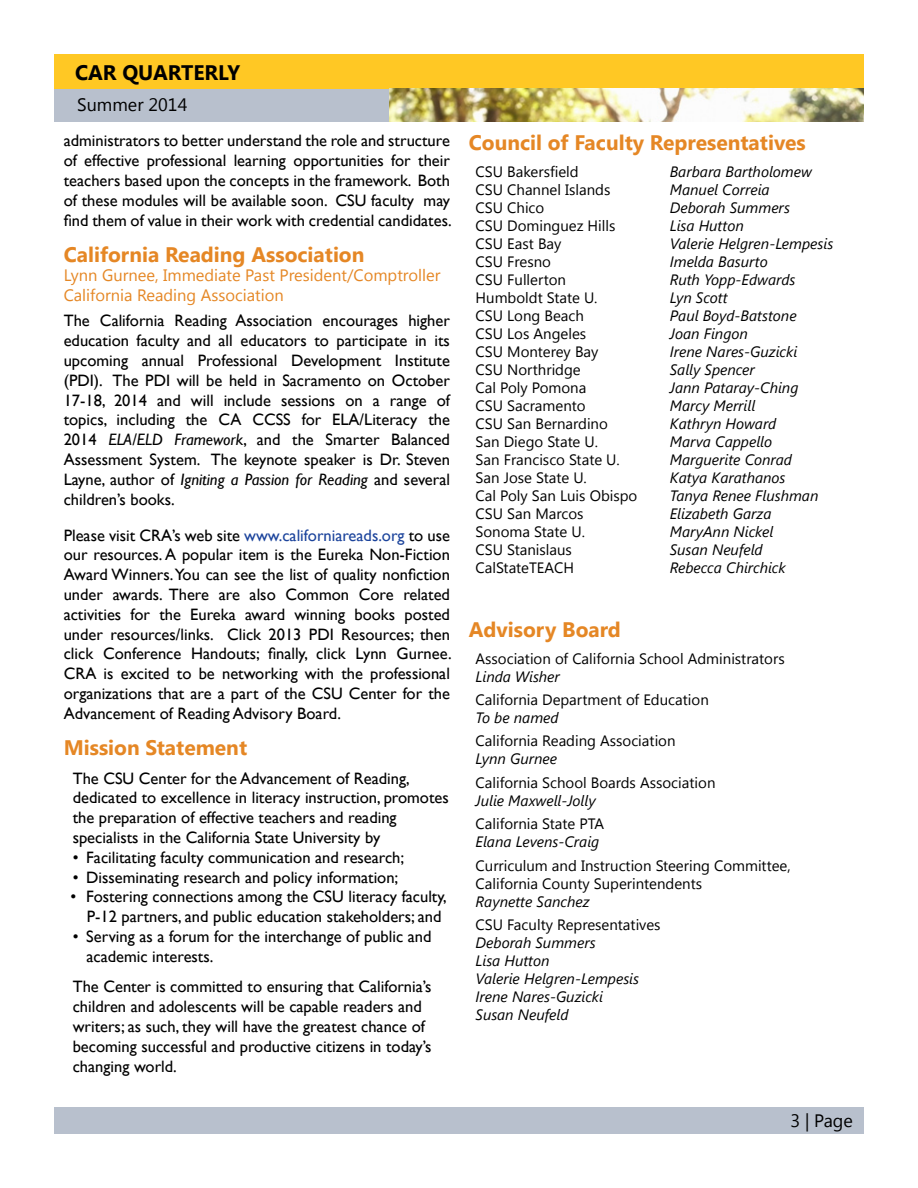
<style>
.page{position:relative;width:918px;height:1188px;background:#fff}
.page>*{position:absolute;margin:0;border:0;box-sizing:border-box;transform-origin:0 0}
.t1{font:700 21px "Segoe UI";color:#e58725}
.t2{font:700 21px "Segoe UI";color:#000}
.t3{font:18px "Segoe UI";color:#000}
.t4{font:16.5px/19.8px "Gill Sans";color:#000}
.t5{font:16.5px/19.8px "Segoe UI";color:#e58725}
.t6{font:15px/18px "Segoe UI";color:#000}
.t7{font:italic 15px/18px "Segoe UI";color:#000}
.s1{font-style:italic}
.s2{color:#1c449c}
.s3{font-style:normal}
</style>
<div class="page">
<div style="left:54px;top:1108px;width:810px;height:26px;background:#b8c0cd"></div>
<div style="left:54px;top:54px;width:810px;height:35px;background:#ffc824"></div>
<div style="left:54px;top:89px;width:336px;height:33px;background:#b8c0cd"></div>
<img style="left:390px;top:89px;width:474px;height:33px">
<p class="t2" style="left:75px;top:58px;width:167px">CAR QUARTERLY</p>
<p class="t3" style="left:77px;top:92px;width:112px">Summer 2014</p>
<p class="t4" style="left:64px;top:131px;width:389px;text-align:justify">administrators to better understand the role and structure of effective professional learning opportunities for their teachers based upon the concepts in the framework. Both of these modules will be available soon. CSU faculty may find them of value in their work with credential candidates.</p>
<p class="t1" style="left:64px;top:239px;width:302px">California Reading Association</p>
<p class="t5" style="left:64px;top:265px;width:378px">Lynn Gurnee, Immediate Past President/Comptroller<br>California Reading Association</p>
<p class="t4" style="left:64px;top:311px;width:388px;text-align:justify">The California Reading Association encourages higher education faculty and all educators to participate in its upcoming annual Professional Development Institute (PDI). The PDI will be held in Sacramento on October 17-18, 2014 and will include sessions on a range of topics, including the CA CCSS for ELA/Literacy the 2014 <span class="s1">ELA/ELD Framework</span>, and the Smarter Balanced Assessment System. The keynote speaker is Dr. Steven Layne, author of <span class="s1">Igniting a Passion for Reading</span> and several children’s books.</p>
<p class="t4" style="left:64px;top:525px;width:389px;text-align:justify">Please visit CRA’s web site <span class="s2">www.californiareads.org</span> to use our resources. A popular item is the Eureka Non-Fiction Award Winners. You can see the list of quality nonfiction under awards. There are also Common Core related activities for the Eureka award winning books posted under resources/links. Click 2013 PDI Resources; then click Conference Handouts; finally, click Lynn Gurnee.<br>CRA is excited to be networking with the professional organizations that are a part of the CSU Center for the Advancement of Reading Advisory Board.</p>
<p class="t1" style="left:64px;top:732px;width:185px">Mission Statement</p>
<p class="t4" style="left:73px;top:768px;width:378px">The CSU Center for the Advancement of Reading, dedicated to excellence in literacy instruction, promotes the preparation of effective teachers and reading specialists in the California State University by</p>
<p class="t4" style="left:73px;top:848px;width:333px">• Facilitating faculty communication and research;</p>
<p class="t4" style="left:73px;top:867px;width:327px">• Disseminating research and policy information;</p>
<p class="t4" style="left:87px;top:887px;width:362px;text-indent:-16px">• Fostering connections among the CSU literacy faculty,<br>P-12 partners, and public education stakeholders; and</p>
<p class="t4" style="left:86px;top:927px;width:347px;text-indent:-14px">• Serving as a forum for the interchange of public and academic interests.</p>
<p class="t4" style="left:73px;top:977px;width:360px">The Center is committed to ensuring that California’s children and adolescents will be capable readers and writers; as such, they will have the greatest chance of becoming successful and productive citizens in today’s changing world.</p>
<p class="t1" style="left:469px;top:128px;width:339px">Council of Faculty Representatives</p>
<p class="t6" style="left:476px;top:162px;width:105px">CSU Bakersfield</p>
<p class="t7" style="left:670px;top:162px;width:144px">Barbara Bartholomew</p>
<p class="t6" style="left:476px;top:180px;width:136px">CSU Channel Islands</p>
<p class="t7" style="left:670px;top:180px;width:101px">Manuel Correia</p>
<p class="t6" style="left:476px;top:198px;width:70px">CSU Chico</p>
<p class="t7" style="left:670px;top:198px;width:122px">Deborah Summers</p>
<p class="t6" style="left:476px;top:216px;width:141px">CSU Dominguez Hills</p>
<p class="t7" style="left:670px;top:216px;width:76px">Lisa Hutton</p>
<p class="t6" style="left:476px;top:234px;width:87px">CSU East Bay</p>
<p class="t7" style="left:670px;top:234px;width:165px">Valerie Helgren-Lempesis</p>
<p class="t6" style="left:476px;top:252px;width:77px">CSU Fresno</p>
<p class="t7" style="left:670px;top:252px;width:99px">Imelda Basurto</p>
<p class="t6" style="left:476px;top:270px;width:92px">CSU Fullerton</p>
<p class="t7" style="left:670px;top:270px;width:127px">Ruth Yopp-Edwards</p>
<p class="t6" style="left:476px;top:288px;width:124px">Humboldt State U.</p>
<p class="t7" style="left:670px;top:288px;width:59px">Lyn Scott</p>
<p class="t6" style="left:476px;top:306px;width:110px">CSU Long Beach</p>
<p class="t7" style="left:670px;top:306px;width:128px">Paul Boyd-Batstone</p>
<p class="t6" style="left:476px;top:324px;width:112px">CSU Los Angeles</p>
<p class="t7" style="left:670px;top:324px;width:80px">Joan Fingon</p>
<p class="t6" style="left:476px;top:342px;width:124px">CSU Monterey Bay</p>
<p class="t7" style="left:670px;top:342px;width:129px">Irene Nares-Guzicki</p>
<p class="t6" style="left:476px;top:360px;width:107px">CSU Northridge</p>
<p class="t7" style="left:670px;top:360px;width:87px">Sally Spencer</p>
<p class="t6" style="left:476px;top:378px;width:112px">Cal Poly Pomona</p>
<p class="t7" style="left:670px;top:378px;width:130px">Jann Pataray-Ching</p>
<p class="t6" style="left:476px;top:396px;width:112px">CSU Sacramento</p>
<p class="t7" style="left:670px;top:396px;width:87px">Marcy Merrill</p>
<p class="t6" style="left:476px;top:414px;width:134px">CSU San Bernardino</p>
<p class="t7" style="left:670px;top:414px;width:108px">Kathryn Howard</p>
<p class="t6" style="left:476px;top:432px;width:124px">San Diego State U.</p>
<p class="t7" style="left:670px;top:432px;width:104px">Marva Cappello</p>
<p class="t6" style="left:476px;top:450px;width:146px">San Francisco State U.</p>
<p class="t7" style="left:670px;top:450px;width:124px">Marguerite Conrad</p>
<p class="t6" style="left:476px;top:468px;width:113px">San Jose State U.</p>
<p class="t7" style="left:670px;top:468px;width:117px">Katya Karathanos</p>
<p class="t6" style="left:476px;top:486px;width:163px">Cal Poly San Luis Obispo</p>
<p class="t7" style="left:670px;top:486px;width:150px">Tanya Renee Flushman</p>
<p class="t6" style="left:476px;top:504px;width:110px">CSU San Marcos</p>
<p class="t7" style="left:670px;top:504px;width:103px">Elizabeth Garza</p>
<p class="t6" style="left:476px;top:522px;width:111px">Sonoma State U.</p>
<p class="t7" style="left:670px;top:522px;width:105px">MaryAnn Nickel</p>
<p class="t6" style="left:476px;top:540px;width:98px">CSU Stanislaus</p>
<p class="t7" style="left:670px;top:540px;width:94px">Susan Neufeld</p>
<p class="t6" style="left:476px;top:558px;width:100px">CalStateTEACH</p>
<p class="t7" style="left:670px;top:558px;width:118px">Rebecca Chirchick</p>
<p class="t1" style="left:469px;top:614px;width:154px">Advisory Board</p>
<p class="t6" style="left:476px;top:649px;width:311px">Association of California School Administrators<br><span class="s1">Linda Wisher</span></p>
<p class="t6" style="left:476px;top:690px;width:235px">California Department of Education<br><span class="s1">To be named</span></p>
<p class="t6" style="left:476px;top:731px;width:202px">California Reading Association<br><span class="s1">Lynn Gurnee</span></p>
<p class="t6" style="left:476px;top:773px;width:241px">California School Boards Association<br><span class="s1">Julie Maxwell-Jolly</span></p>
<p class="t6" style="left:476px;top:814px;width:130px">California State PTA<br><span class="s1">Elana Levens-Craig</span></p>
<p class="t6" style="left:476px;top:856px;width:317px">Curriculum and Instruction Steering Committee,<br>California County Superintendents<br><span class="s1">Raynette Sanchez</span></p>
<p class="t7" style="left:476px;top:915px;width:187px"><span class="s3">CSU Faculty Representatives<br></span>Deborah Summers<br>Lisa Hutton<br>Valerie Helgren-Lempesis<br>Irene Nares-Guzicki<br>Susan Neufeld</p>
<p class="t3" style="left:790px;top:1108px;width:64px">3 | Page</p>
</div>
